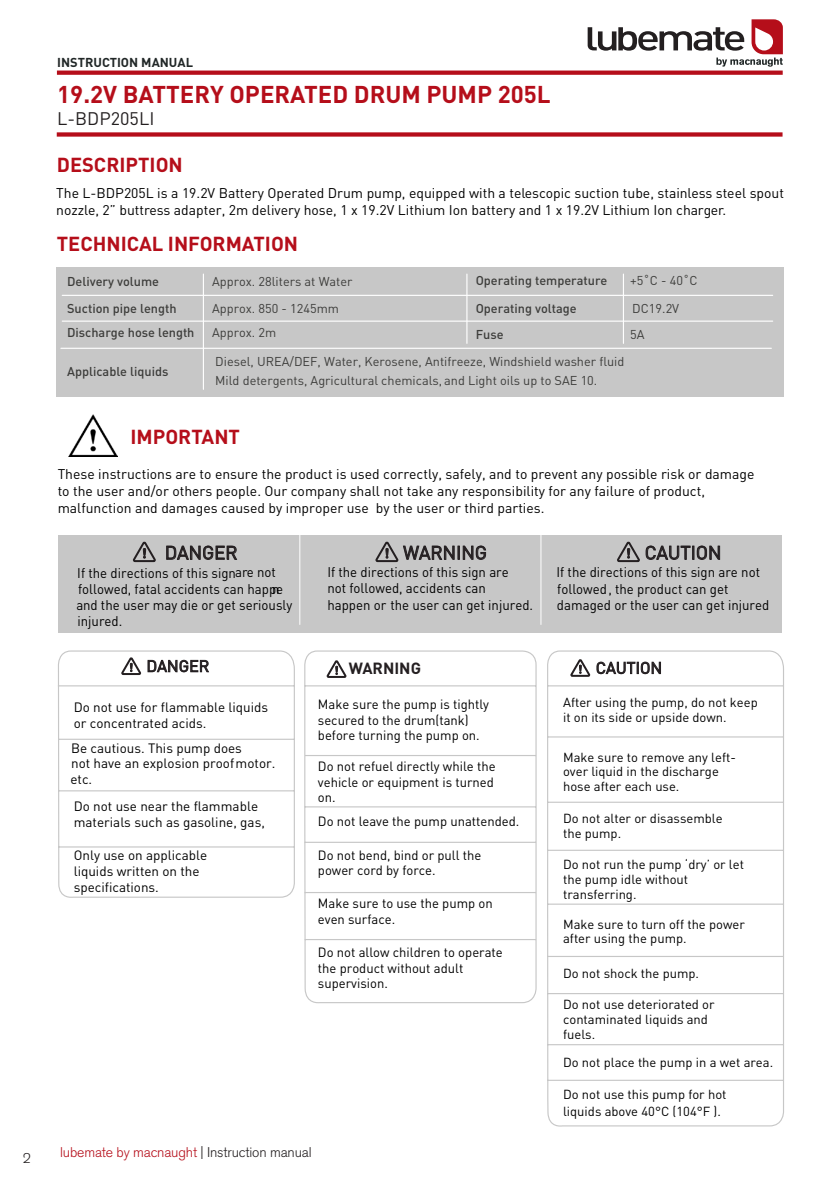
<style>
.page{position:relative;width:840px;height:1191px;background:#fff}
.page>*{position:absolute;margin:0;border:0;box-sizing:border-box;transform-origin:0 0}
.t1{font:700 24px "DIN";color:#b50e1a}
.Manual_Heading{font:700 20px "DIN";color:#b50e1a}
.t2{font:18.6px "DIN";color:#241f21}
.t3{font:18px "DIN";color:#231f20}
.t4{font:16px "DIN";color:#241f21}
.t5{font:700 16px "DIN";color:#241f21}
.t6{font:14px/16.8px "DIN";color:#000}
.t7{font:300 14px "Akzidenz Grotesk Pro";letter-spacing:-.01em;color:#b50e1a}
.t8{font:300 14px "Akzidenz Grotesk Pro";color:#231f20}
.t9{font:13.8px/16.6px "DIN";color:#000;scale:.95 1}
.t10{font:13.4px/15.6px "DIN";color:#000}
.t11{font:13.2px/15.6px "DIN";color:#000}
.t12{font:13px/14.8px "DIN";color:#000}
.t13{font:12.8px/27.8px "DIN";color:#3d3d3b}
.t14{font:500 12.8px/27.8px "DIN";color:#3d3d3b}
.t15{font:700 12.8px "DIN";color:#212727}
.s1{color:#231f20}
</style>
<div class="page">
<div style="left:57px;top:132px;width:725px;height:5px;background:#b50e1a"></div>
<svg style="left:57px;top:71px;width:725px;height:4px;background:#b81925"></svg>
<svg style="left:587px;top:19px;width:195px;height:48px"></svg>
<div style="left:58px;top:535px;width:723px;height:97px;background:#c7c7c7"></div>
<hr style="left:299px;top:530px;width:1px;height:94px;background:#fff">
<svg style="left:58px;top:650px;width:726px;height:477px"></svg>
<hr style="left:540px;top:530px;width:1px;height:94px;background:#fff">
<svg style="left:133px;top:541px;width:23px;height:22px"></svg>
<svg style="left:166px;top:545px;width:71px;height:15px"></svg>
<svg style="left:617px;top:541px;width:102px;height:22px"></svg>
<svg style="left:568px;top:657px;width:92px;height:21px"></svg>
<svg style="left:119px;top:656px;width:90px;height:20px"></svg>
<svg style="left:325px;top:659px;width:23px;height:23px"></svg>
<svg style="left:375px;top:541px;width:111px;height:22px"></svg>
<img style="left:68px;top:414px;width:50px;height:43px">
<div style="left:57px;top:267px;width:726px;height:129px;background:#c7c7c7"></div>
<hr style="left:466px;top:274px;width:1px;height:69px;background:#fff">
<hr style="left:622px;top:274px;width:1px;height:69px;background:#fff">
<hr style="left:61px;top:348px;width:710px;height:1px;background:#fff">
<hr style="left:62px;top:320px;width:710px;height:2px;background:#fff">
<hr style="left:62px;top:295px;width:710px;height:1px;background:#fff">
<hr style="left:203px;top:274px;width:1px;height:115px;background:#fff">
<p class="t15" style="left:57px;top:54px;width:137px">INSTRUCTION MANUAL</p>
<h1 class="t1" style="left:57px;top:79px;width:494px">19.2V BATTERY OPERATED DRUM PUMP 205L</h1>
<p class="t3" style="left:57px;top:107px;width:99px">L-BDP205LI</p>
<p class="Manual_Heading" style="left:57px;top:152px;width:127px">DESCRIPTION</p>
<p class="t6" style="left:56px;top:184px;width:728px">The L-BDP205L is a 19.2V Battery Operated Drum pump, equipped with a telescopic suction tube, stainless steel spout nozzle, 2” buttress adapter, 2m delivery hose, 1 x 19.2V Lithium Ion battery and 1 x 19.2V Lithium Ion charger.</p>
<p class="Manual_Heading" style="left:57px;top:230px;width:243px">TECHNICAL INFORMATION</p>
<p class="t14" style="left:67px;top:267px;width:111px">Delivery volume<br>Suction pipe length</p>
<p class="t13" style="left:212px;top:267px;width:142px">Approx. 28liters at Water<br>Approx. 850 - 1245mm</p>
<p class="t13" style="left:630px;top:266px;width:69px">+5˚C - 40˚C</p>
<p class="t14" style="left:475px;top:266px;width:133px">Operating temperature</p>
<p class="t14" style="left:475px;top:294px;width:102px">Operating voltage</p>
<p class="t13" style="left:632px;top:295px;width:48px">DC19.2V</p>
<p class="t14" style="left:67px;top:318px;width:129px">Discharge hose length</p>
<p class="t13" style="left:212px;top:318px;width:66px">Approx. 2m</p>
<p class="t14" style="left:67px;top:357px;width:103px">Applicable liquids</p>
<p class="t13" style="left:215px;top:366px;width:383px">Mild detergents, Agricultural chemicals, and Light oils up to SAE 10.</p>
<p class="t13" style="left:630px;top:320px;width:16px">5A</p>
<p class="t14" style="left:475px;top:320px;width:29px">Fuse</p>
<p class="t13" style="left:215px;top:347px;width:410px">Diesel, UREA/DEF, Water, Kerosene, Antifreeze, Windshield washer fluid</p>
<p class="Manual_Heading" style="left:130px;top:423px;width:111px">IMPORTANT</p>
<p class="t6" style="left:58px;top:465px;width:697px">These instructions are to ensure the product is used correctly, safely, and to prevent any possible risk or damage to the user and/or others people. Our company shall not take any responsibility for any failure of product, malfunction and damages caused by improper use by the user or third parties.</p>
<h3 class="t2" style="left:165px;top:541px;width:74px">DANGER</h3>
<h3 class="t2" style="left:644px;top:541px;width:78px">CAUTION</h3>
<h3 class="t2" style="left:403px;top:541px;width:85px">WARNING</h3>
<p class="t9" style="left:327px;top:563px;width:218px">If the directions of this sign are<br>not followed, accidents can<br>happen or the user can get injured.</p>
<p class="t9" style="left:556px;top:563px;width:225px">If the directions of this sign are not followed, the product can get damaged or the user can get injured</p>
<p class="t9" style="left:76px;top:564px;width:229px;line-height:16px">If the directions of this sign are not followed, fatal accidents can happen and the user may die or get seriously injured.</p>
<p class="t4" style="left:146px;top:656px;width:64px">DANGER</p>
<p class="t5" style="left:349px;top:658px;width:74px">WARNING</p>
<p class="t4" style="left:595px;top:658px;width:68px">CAUTION</p>
<p class="t10" style="left:74px;top:699px;width:196px">Do not use for flammable liquids or concentrated acids.</p>
<p class="t10" style="left:71px;top:739px;width:206px">Be cautious. This pump does<br>not have an explosion proofmotor.</p>
<p class="t10" style="left:74px;top:798px;width:192px">Do not use near the flammable materials such as gasoline, gas,</p>
<p class="t12" style="left:562px;top:694px;width:196px">After using the pump, do not keep it on its side or upside down.</p>
<p class="t12" style="left:562px;top:749px;width:174px">Make sure to remove any left&shy;over liquid in the discharge hose after each use.</p>
<p class="t12" style="left:562px;top:810px;width:161px">Do not alter or disassemble the pump.</p>
<p class="t12" style="left:562px;top:857px;width:182px">Do not run the pump ‘dry’ or let the pump idle without transferring.</p>
<p class="t12" style="left:562px;top:916px;width:183px">Make sure to turn off the power after using the pump.</p>
<p class="t12" style="left:562px;top:965px;width:137px">Do not shock the pump.</p>
<p class="t12" style="left:562px;top:997px;width:153px">Do not use deteriorated or contaminated liquids and fuels.</p>
<p class="t12" style="left:562px;top:1054px;width:211px">Do not place the pump in a wet area.</p>
<p class="t12" style="left:562px;top:1085px;width:165px;line-height:16.8px">Do not use this pump for hot liquids above 40°C (104°F ).</p>
<p class="t11" style="left:318px;top:696px;width:173px">Make sure the pump is tightly secured to the drum(tank) before turning the pump on.</p>
<p class="t11" style="left:318px;top:758px;width:179px">Do not refuel directly while the vehicle or equipment is turned on.</p>
<p class="t11" style="left:318px;top:813px;width:203px">Do not leave the pump unattended.</p>
<p class="t11" style="left:318px;top:847px;width:165px">Do not bend, bind or pull the power cord by force.</p>
<p class="t11" style="left:318px;top:895px;width:176px">Make sure to use the pump on even surface.</p>
<p class="t11" style="left:318px;top:944px;width:186px">Do not allow children to operate the product without adult supervision.</p>
<p class="t10" style="left:70px;top:770px;width:23px">etc.</p>
<p class="t10" style="left:74px;top:847px;width:135px">Only use on applicable liquids written on the specifications.</p>
<p class="t8" style="left:23px;top:1149px;width:10px">2</p>
<p class="t7" style="left:60px;top:1143px;width:253px">lubemate by macnaught <span class="s1">| Instruction manual</span></p>
</div>
